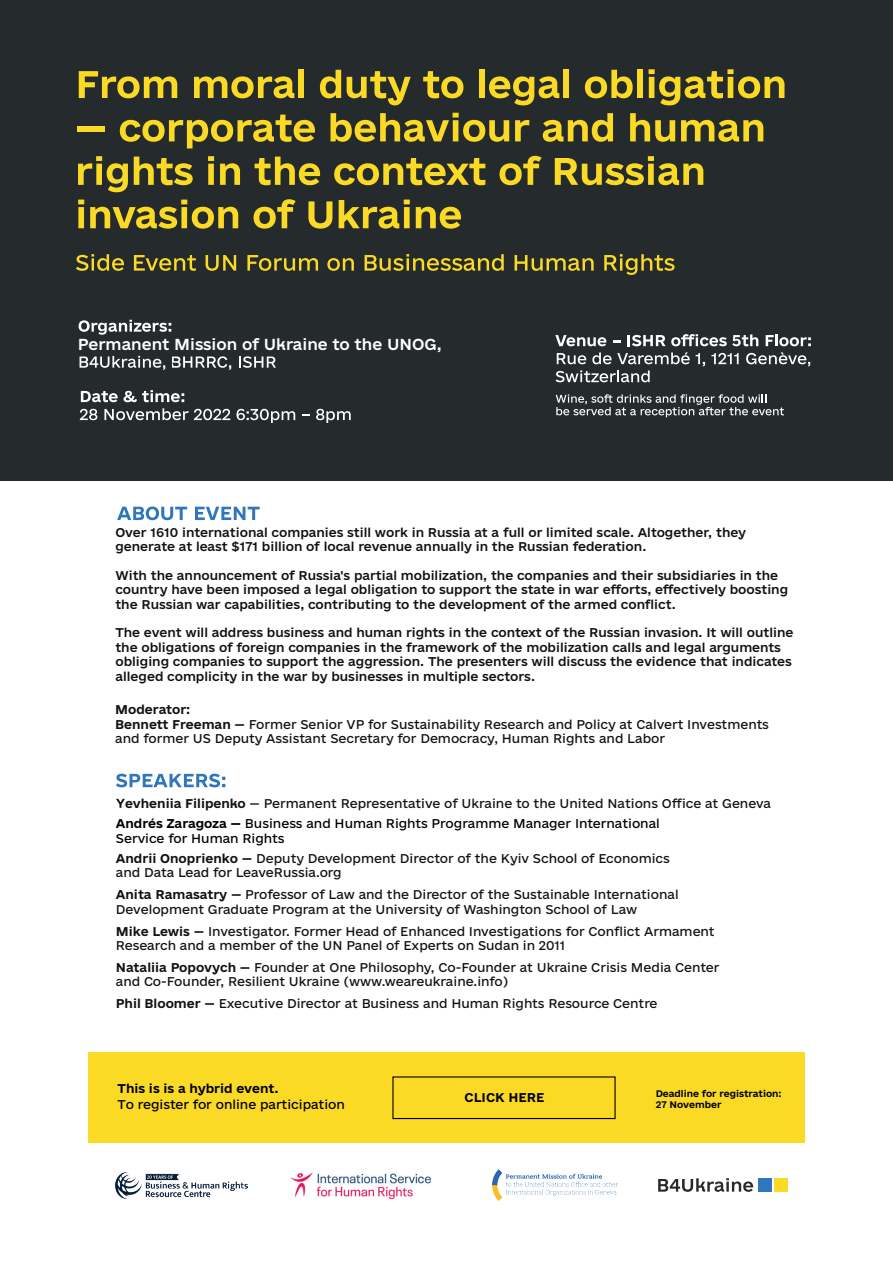
<style>
.page{position:relative;width:893px;height:1263px;background:#fff}
.page>*{position:absolute;margin:0;border:0;box-sizing:border-box;transform-origin:0 0}
.t1{font:15px "e Ukraine Head Medium";color:#fff}
.t2{font:12px/21.9px "e Ukraine Regular";color:#101315}
.t3{font:12px/14.4px "e Ukraine Medium";color:#101315}
.t4{font:12px "e Ukraine Regular";color:#000001}
.t5{font:12px "e Ukraine Bold";color:#000001}
.t6{font:12px "e Ukraine Bold";color:#101315}
.t7{font:9px/10.8px "e Ukraine Bold";color:#000001}
.s1{font-family:"e Ukraine Bold"}
.s2{font-family:"e Ukraine Medium"}
.s3{font-family:"e Ukraine Head Bold"}
.s4{font-family:"e Ukraine Bold";color:#000001}
.s5{color:#000001}
</style>
<div class="page">
<div style="left:0;top:0;width:893px;height:480px;background:#252a2d"></div>
<svg style="left:79px;top:71px;width:98px;height:27px"></svg>
<svg style="left:194px;top:76px;width:100px;height:22px"></svg>
<div style="left:299px;top:70px;width:5px;height:28px;background:#fada24"></div>
<svg style="left:320px;top:70px;width:21px;height:28px"></svg>
<svg style="left:347px;top:71px;width:64px;height:34px"></svg>
<svg style="left:423px;top:71px;width:40px;height:27px"></svg>
<div style="left:479px;top:70px;width:6px;height:28px;background:#fada24"></div>
<svg style="left:489px;top:76px;width:70px;height:29px"></svg>
<div style="left:564px;top:70px;width:5px;height:28px;background:#fada24"></div>
<svg style="left:585px;top:70px;width:48px;height:28px"></svg>
<div style="left:637px;top:70px;width:6px;height:28px;background:#fada24"></div>
<svg style="left:649px;top:69px;width:135px;height:36px"></svg>
<div style="left:78px;top:127px;width:27px;height:5px;background:#fada24"></div>
<svg style="left:120px;top:115px;width:195px;height:33px"></svg>
<svg style="left:330px;top:113px;width:179px;height:29px"></svg>
<svg style="left:515px;top:120px;width:14px;height:21px"></svg>
<svg style="left:543px;top:113px;width:70px;height:29px"></svg>
<svg style="left:630px;top:113px;width:45px;height:29px"></svg>
<svg style="left:681px;top:120px;width:82px;height:22px"></svg>
<svg style="left:78px;top:156px;width:50px;height:36px"></svg>
<svg style="left:134px;top:157px;width:59px;height:28px"></svg>
<svg style="left:208px;top:156px;width:6px;height:29px"></svg>
<svg style="left:220px;top:163px;width:20px;height:22px"></svg>
<svg style="left:255px;top:157px;width:65px;height:28px"></svg>
<svg style="left:334px;top:158px;width:151px;height:27px"></svg>
<svg style="left:499px;top:156px;width:43px;height:29px"></svg>
<svg style="left:555px;top:156px;width:148px;height:29px"></svg>
<svg style="left:78px;top:200px;width:6px;height:28px"></svg>
<svg style="left:90px;top:200px;width:148px;height:29px"></svg>
<svg style="left:254px;top:199px;width:42px;height:30px"></svg>
<svg style="left:308px;top:201px;width:24px;height:28px"></svg>
<svg style="left:339px;top:200px;width:71px;height:29px"></svg>
<svg style="left:416px;top:207px;width:45px;height:22px"></svg>
<svg style="left:76px;top:254px;width:48px;height:17px"></svg>
<svg style="left:134px;top:255px;width:62px;height:16px"></svg>
<svg style="left:206px;top:255px;width:30px;height:16px"></svg>
<svg style="left:247px;top:255px;width:71px;height:16px"></svg>
<svg style="left:327px;top:258px;width:27px;height:13px"></svg>
<svg style="left:365px;top:254px;width:139px;height:17px"></svg>
<svg style="left:515px;top:255px;width:79px;height:16px"></svg>
<svg style="left:604px;top:254px;width:71px;height:21px"></svg>
<svg style="left:117px;top:506px;width:70px;height:14px"></svg>
<svg style="left:195px;top:507px;width:65px;height:13px"></svg>
<img style="left:291px;top:1172px;width:140px;height:28px">
<div style="left:758px;top:1178px;width:14px;height:14px;background:#3076bc"></div>
<div style="left:774px;top:1178px;width:14px;height:14px;background:#fada24"></div>
<svg style="left:658px;top:1178px;width:95px;height:14px"></svg>
<svg style="left:556px;top:394px;width:228px;height:23px"></svg>
<svg style="left:555px;top:335px;width:51px;height:11px"></svg>
<svg style="left:613px;top:340px;width:7px;height:2px"></svg>
<svg style="left:628px;top:334px;width:130px;height:12px"></svg>
<svg style="left:766px;top:334px;width:45px;height:12px"></svg>
<svg style="left:557px;top:353px;width:29px;height:11px"></svg>
<svg style="left:592px;top:352px;width:98px;height:12px"></svg>
<svg style="left:696px;top:353px;width:9px;height:13px"></svg>
<svg style="left:711px;top:353px;width:28px;height:11px"></svg>
<svg style="left:746px;top:352px;width:64px;height:14px"></svg>
<svg style="left:556px;top:370px;width:94px;height:12px"></svg>
<svg style="left:79px;top:320px;width:92px;height:15px"></svg>
<svg style="left:80px;top:356px;width:85px;height:14px"></svg>
<svg style="left:172px;top:356px;width:59px;height:14px"></svg>
<svg style="left:239px;top:356px;width:37px;height:12px"></svg>
<svg style="left:81px;top:391px;width:37px;height:11px"></svg>
<svg style="left:124px;top:390px;width:60px;height:12px"></svg>
<svg style="left:80px;top:409px;width:17px;height:11px"></svg>
<svg style="left:104px;top:408px;width:84px;height:12px"></svg>
<svg style="left:194px;top:409px;width:36px;height:11px"></svg>
<svg style="left:236px;top:409px;width:59px;height:14px"></svg>
<svg style="left:302px;top:414px;width:8px;height:2px"></svg>
<svg style="left:316px;top:409px;width:35px;height:14px"></svg>
<svg style="left:116px;top:774px;width:109px;height:13px"></svg>
<div style="left:88px;top:1052px;width:717px;height:90px;background:#fada24"></div>
<svg style="left:116px;top:799px;width:9px;height:9px"></svg>
<img style="left:492px;top:1169px;width:126px;height:32px">
<img style="left:115px;top:1172px;width:132px;height:26px">
<div style="left:392px;top:1076px;width:224px;height:43px;border:1px solid #000001"></div>
<p class="t1" style="left:78px;top:336px;width:365px">Permanent Mission of Ukraine to the UNOG,</p>
<p class="t3" style="left:115px;top:525px;width:632px">Over 1610 international companies still work in Russia at a full or limited scale. Altogether, they generate at least $171 billion of local revenue annually in the Russian federation.</p>
<p class="t3" style="left:115px;top:568px;width:674px">With the announcement of Russia's partial mobilization, the companies and their subsidiaries in the country have been imposed a legal obligation to support the state in war efforts, effectively boosting the Russian war capabilities, contributing to the development of the armed conflict.</p>
<p class="t3" style="left:115px;top:626px;width:680px">The event will address business and human rights in the context of the Russian invasion. It will outline the obligations of foreign companies in the framework of the mobilization calls and legal arguments obliging companies to support the aggression. The presenters will discuss the evidence that indicates alleged complicity in the war by businesses in multiple sectors.</p>
<p class="t6" style="left:115px;top:702px;width:77px">Moderator:</p>
<p class="t2" style="left:115px;top:717px;width:655px;line-height:14.4px"><span class="s1">Bennett Freeman</span> <span class="s2">—</span> Former Senior VP for Sustainability Research and Policy at Calvert Investments and former US Deputy Assistant Secretary for Democracy, Human Rights and Labor</p>
<p class="t2" style="left:116px;top:793px;width:657px;line-height:20.4px;text-indent:9px"><span class="s3">evheniia Filipenko</span> — Permanent Representative of Ukraine to the United Nations Office at Geneva<br><span class="s4">Andrés Zaragoza —</span> <span class="s5">Business and Human Rights Programme Manager International</span></p>
<p class="t2" style="left:116px;top:828px;width:556px;line-height:20.4px"><span class="s5">Service for Human Rights<br></span><span class="s1">Andrii Onoprienko</span> <span class="s2">—</span> Deputy Development Director of the Kyiv School of Economics</p>
<p class="t2" style="left:116px;top:862px;width:564px">and Data Lead for LeaveRussia.org<br><span class="s1">Anita Ramasatry</span> <span class="s2">—</span> Professor of Law and the Director of the Sustainable International</p>
<p class="t2" style="left:116px;top:899px;width:600px">Development Graduate Program at the University of Washington School of Law<br><span class="s1">Mike Lewis</span> <span class="s2">—</span> Investigator. Former Head of Enhanced Investigations for Conflict Armament</p>
<p class="t2" style="left:116px;top:935px;width:605px">Research and a member of the UN Panel of Experts on Sudan in 2011<br><span class="s1">Nataliia Popovych</span> <span class="s2">—</span> Founder at One Philosophy, Co-Founder at Ukraine Сrisis Media Center</p>
<p class="t2" style="left:116px;top:971px;width:543px">and Co-Founder, Resilient Ukraine (www.weareukraine.info)<br><span class="s1">Phil Bloomer</span> <span class="s2">—</span> Executive Director at Business and Human Rights Resource Centre</p>
<p class="t5" style="left:118px;top:1081px;width:163px">This is is a hybrid event.</p>
<p class="t4" style="left:118px;top:1098px;width:229px">To register for online participation</p>
<p class="t5" style="left:464px;top:1090px;width:81px">CLICK HERE</p>
<p class="t7" style="left:656px;top:1088px;width:128px">Deadline for registration:<br>27 November</p>
</div>
